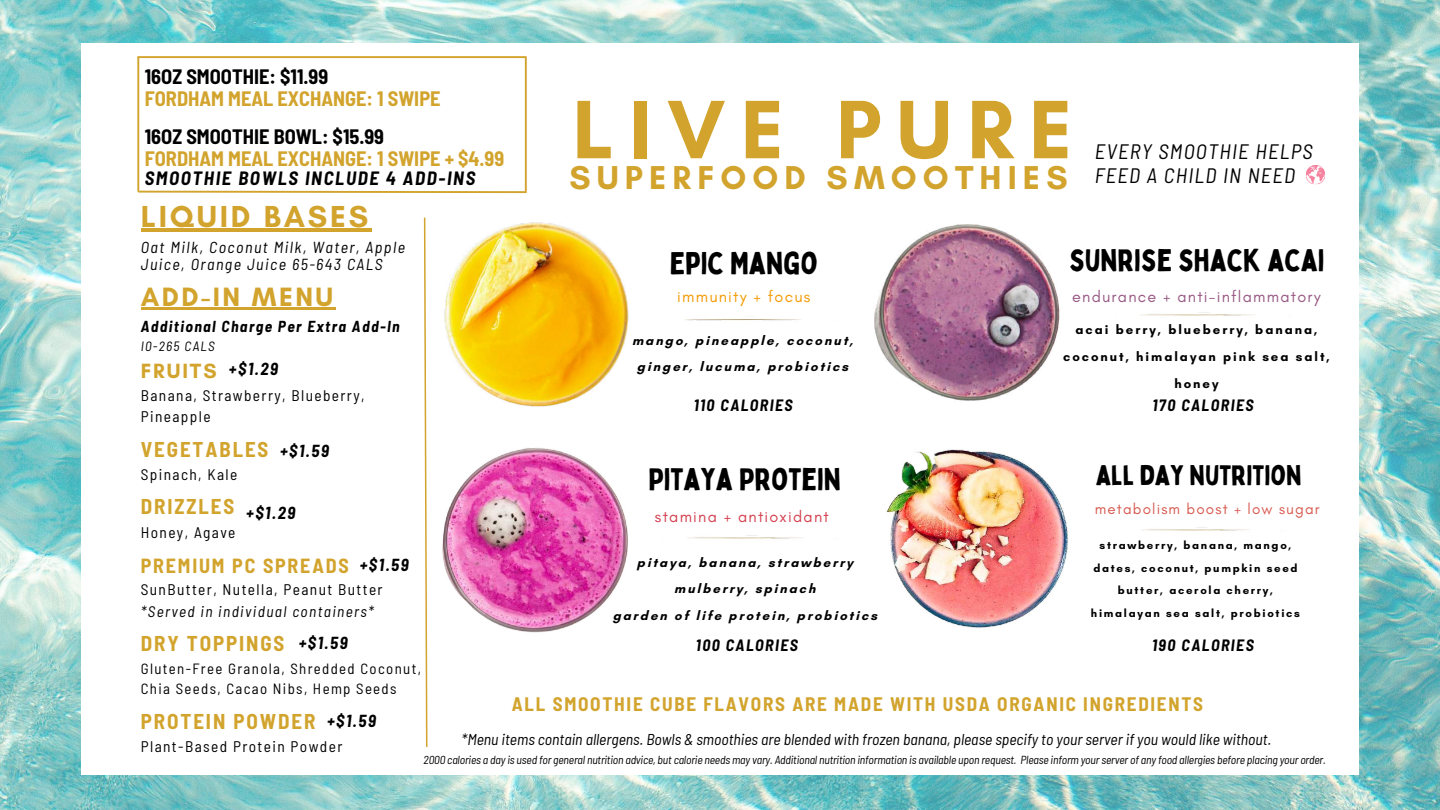
<style>
.page{position:relative;width:1440px;height:810px;background:#fff}
.page>*{position:absolute;margin:0;border:0;box-sizing:border-box;transform-origin:0 0}
.t1{font:700 84.4px "Glacial Indifference";letter-spacing:.18em;color:#d2a42d}
.t2{font:700 33.7px "Glacial Indifference";letter-spacing:.18em;color:#d2a42d}
.t3{font:700 30.9px "Glacial Indifference";letter-spacing:.09em;color:#d2a42d}
.t4{font:30.8px "Bobby Jones";color:#000}
.t5{font:30.6px "Bobby Jones";color:#000}
.t6{font:30.5px "Bobby Jones";color:#000}
.t7{font:27.7px "Bobby Jones";color:#000}
.t8{font:700 27px "Glacial Indifference";letter-spacing:.09em;color:#d2a42d}
.t9{font:700 21px "Glacial Indifference";letter-spacing:.09em;color:#d2a42d}
.t10{font:700 semi-condensed 20.9px "Barlow";letter-spacing:.09em;color:#d2a42d}
.t11{font:italic semi-condensed 20.9px/24.4px "Barlow";letter-spacing:.06em;color:#000}
.t12{font:700 semi-condensed 20.4px "Barlow";color:#d2a42d}
.t13{font:700 semi-condensed 20.4px "Barlow";color:#000}
.t14{font:700 semi-condensed 20px "Barlow";letter-spacing:.09em;color:#d2a42d}
.t15{font:700 semi-condensed 19.1px "Barlow";letter-spacing:.09em;color:#d2a42d}
.t16{font:italic 700 semi-condensed 18.8px "Barlow";letter-spacing:.09em;color:#000}
.t17{font:italic 700 semi-condensed 17px "Barlow";letter-spacing:.09em;color:#000}
.t18{font:16.2px "Glacial Indifference";letter-spacing:.075em;color:#985983}
.t19{font:16.2px "Glacial Indifference";letter-spacing:.075em;color:#d44151}
.t20{font:16.2px "Glacial Indifference";letter-spacing:.075em;color:#f39b03}
.t21{font:italic semi-condensed 16px/17.5px "Barlow";letter-spacing:.09em;color:#000}
.t22{font:italic 700 semi-condensed 16px "Barlow";letter-spacing:.09em;color:#000}
.t23{font:italic semi-condensed 15.7px "Barlow";color:#000}
.t24{font:italic 700 semi-condensed 15.5px "Barlow";letter-spacing:.09em;color:#000}
.t25{font:semi-condensed 15.4px/21.3px "Barlow";letter-spacing:.09em;color:#000}
.t26{font:italic semi-condensed 15.4px "Barlow";letter-spacing:.09em;color:#000}
.t27{font:15.2px "Glacial Indifference";letter-spacing:.075em;color:#d75a50}
.t28{font:semi-condensed 14.8px/20.5px "Barlow";letter-spacing:.09em;color:#000}
.t29{font:italic semi-condensed 13.5px "Barlow";letter-spacing:.09em;color:#000}
.t30{font:700 13.3px/26.6px "Glacial Indifference";letter-spacing:.15em;color:#000;text-align:center}
.t31{font:700 13.2px/26.6px "Glacial Indifference";letter-spacing:.15em;color:#000;text-align:center}
.t32{font:italic semi-condensed 11.6px "Barlow";letter-spacing:-.015em;color:#000}
.t33{font:700 11.4px/22.5px "Glacial Indifference";letter-spacing:.15em;color:#000;text-align:center}
</style>
<div class="page">
<img style="left:0;top:0;width:1440px;height:810px">
<div style="left:81px;top:44px;width:1278px;height:731px;background:#fff"></div>
<img style="left:685px;top:319px;width:116px;height:2px">
<img style="left:444px;top:222px;width:185px;height:185px">
<img style="left:442px;top:448px;width:186px;height:185px">
<img style="left:688px;top:535px;width:115px;height:4px">
<img style="left:874px;top:224px;width:186px;height:177px">
<img style="left:1141px;top:312px;width:115px;height:4px">
<img style="left:886px;top:449px;width:182px;height:179px">
<img style="left:1142px;top:527px;width:108px;height:4px">
<svg style="left:1306px;top:165px;width:19px;height:19px"></svg>
<svg style="left:423px;top:217px;width:5px;height:530px"></svg>
<hr style="left:137px;top:57px;width:2px;height:135px;background:#d2a42d">
<hr style="left:525px;top:58px;width:2px;height:134px;background:#d2a42d">
<svg style="left:137px;top:190px;width:390px;height:4px"></svg>
<hr style="left:137px;top:56px;width:390px;height:2px;background:#d2a42d">
<hr style="left:141px;top:307px;width:195px;height:3px;background:#d2a42d">
<hr style="left:141px;top:228px;width:230px;height:3px;background:#d2a42d">
<h3 class="t13" style="left:145px;top:64px;width:185px">16OZ SMOOTHIE: $11.99</h3>
<h3 class="t12" style="left:145px;top:86px;width:297px">FORDHAM MEAL EXCHANGE: 1 SWIPE</h3>
<h3 class="t13" style="left:145px;top:123px;width:241px">16OZ SMOOTHIE BOWL: $15.99</h3>
<h3 class="t12" style="left:145px;top:146px;width:361px">FORDHAM MEAL EXCHANGE: 1 SWIPE + $4.99</h3>
<h3 class="t16" style="left:145px;top:166px;width:332px">SMOOTHIE BOWLS INCLUDE 4 ADD-INS</h3>
<h1 class="t1" style="left:572px;top:78px;width:502px">LIVE PURE</h1>
<h2 class="t2" style="left:570px;top:157px;width:500px">SUPERFOOD SMOOTHIES</h2>
<h3 class="t11" style="left:1095px;top:138px;width:220px">EVERY SMOOTHIE HELPS<br>FEED A CHILD IN NEED</h3>
<h3 class="t3" style="left:141px;top:197px;width:229px">LIQUID BASES</h3>
<h3 class="t21" style="left:141px;top:238px;width:266px">Oat Milk, Coconut Milk, Water, Apple<br>Juice, Orange Juice 65-643 CALS</h3>
<h3 class="t8" style="left:141px;top:280px;width:194px">ADD-IN MENU</h3>
<h3 class="t24" style="left:141px;top:317px;width:260px">Additional Charge Per Extra Add-In</h3>
<p class="t29" style="left:141px;top:338px;width:75px">I0-265 CALS</p>
<h3 class="t9" style="left:141px;top:358px;width:77px">FRUITS</h3>
<h3 class="t25" style="left:141px;top:384px;width:225px">Banana, Strawberry, Blueberry,<br>Pineapple</h3>
<h3 class="t10" style="left:141px;top:436px;width:129px">VEGETABLES</h3>
<h3 class="t25" style="left:141px;top:463px;width:98px">Spinach, Kale</h3>
<h3 class="t10" style="left:141px;top:493px;width:95px">DRIZZLES</h3>
<h3 class="t25" style="left:141px;top:521px;width:96px">Honey, Agave</h3>
<h3 class="t14" style="left:141px;top:553px;width:210px">PREMIUM PC SPREADS</h3>
<h3 class="t25" style="left:141px;top:578px;width:243px">SunButter, Nutella, Peanut Butter</h3>
<h3 class="t26" style="left:141px;top:601px;width:235px">*Served in individual containers*</h3>
<h3 class="t10" style="left:141px;top:630px;width:145px">DRY TOPPINGS</h3>
<p class="t28" style="left:141px;top:658px;width:282px">Gluten-Free Granola, Shredded Coconut,<br>Chia Seeds, Cacao Nibs, Hemp Seeds</p>
<h3 class="t10" style="left:141px;top:708px;width:176px">PROTEIN POWDER</h3>
<h3 class="t25" style="left:141px;top:735px;width:203px">Plant-Based Protein Powder</h3>
<h3 class="t17" style="left:229px;top:358px;width:51px">+$1.29</h3>
<h3 class="t17" style="left:280px;top:440px;width:51px">+$1.59</h3>
<h3 class="t17" style="left:246px;top:502px;width:51px">+$1.29</h3>
<h3 class="t17" style="left:360px;top:554px;width:51px">+$1.59</h3>
<h3 class="t17" style="left:299px;top:632px;width:51px">+$1.59</h3>
<h3 class="t17" style="left:327px;top:710px;width:51px">+$1.59</h3>
<h3 class="t4" style="left:670px;top:244px;width:150px">EPIC MANGO</h3>
<h3 class="t20" style="left:677px;top:287px;width:135px">immunity + focus</h3>
<p class="t30" style="left:632px;top:327px;width:222px">mango, pineapple, coconut, ginger, lucuma, probiotics</p>
<h3 class="t6" style="left:1069px;top:241px;width:257px">SUNRISE SHACK ACAI</h3>
<h3 class="t18" style="left:1072px;top:287px;width:250px">endurance + anti-inflammatory</h3>
<p class="t31" style="left:1063px;top:317px;width:268px">acai berry, blueberry, banana, coconut, himalayan pink sea salt, honey</p>
<h3 class="t22" style="left:694px;top:395px;width:100px">110 CALORIES</h3>
<h3 class="t22" style="left:1152px;top:395px;width:103px">170 CALORIES</h3>
<h3 class="t5" style="left:648px;top:460px;width:194px">PITAYA PROTEIN</h3>
<h3 class="t19" style="left:655px;top:506px;width:175px">stamina + antioxidant</h3>
<p class="t31" style="left:613px;top:549px;width:266px">pitaya, banana, strawberry mulberry, spinach<br>garden of life protein, probiotics</p>
<h3 class="t7" style="left:1096px;top:458px;width:207px">ALL DAY NUTRITION</h3>
<h3 class="t27" style="left:1095px;top:499px;width:226px">metabolism boost + low sugar</h3>
<p class="t33" style="left:1091px;top:534px;width:210px">strawberry, banana, mango, dates, coconut, pumpkin seed butter, acerola cherry, himalayan sea salt, probiotics</p>
<h3 class="t22" style="left:696px;top:635px;width:103px">100 CALORIES</h3>
<h3 class="t22" style="left:1152px;top:635px;width:103px">190 CALORIES</h3>
<h3 class="t15" style="left:512px;top:692px;width:693px">ALL SMOOTHIE CUBE FLAVORS ARE MADE WITH USDA ORGANIC INGREDIENTS</h3>
<h3 class="t23" style="left:462px;top:729px;width:811px">*Menu items contain allergens. Bowls &amp; smoothies are blended with frozen banana, please specify to your server if you would like without.</h3>
<p class="t32" style="left:424px;top:753px;width:904px">2000 calories a day is used for general nutrition advice, but calorie needs may vary. Additional nutrition information is available upon request. Please inform your server of any food allergies before placing your order.</p>
</div>
